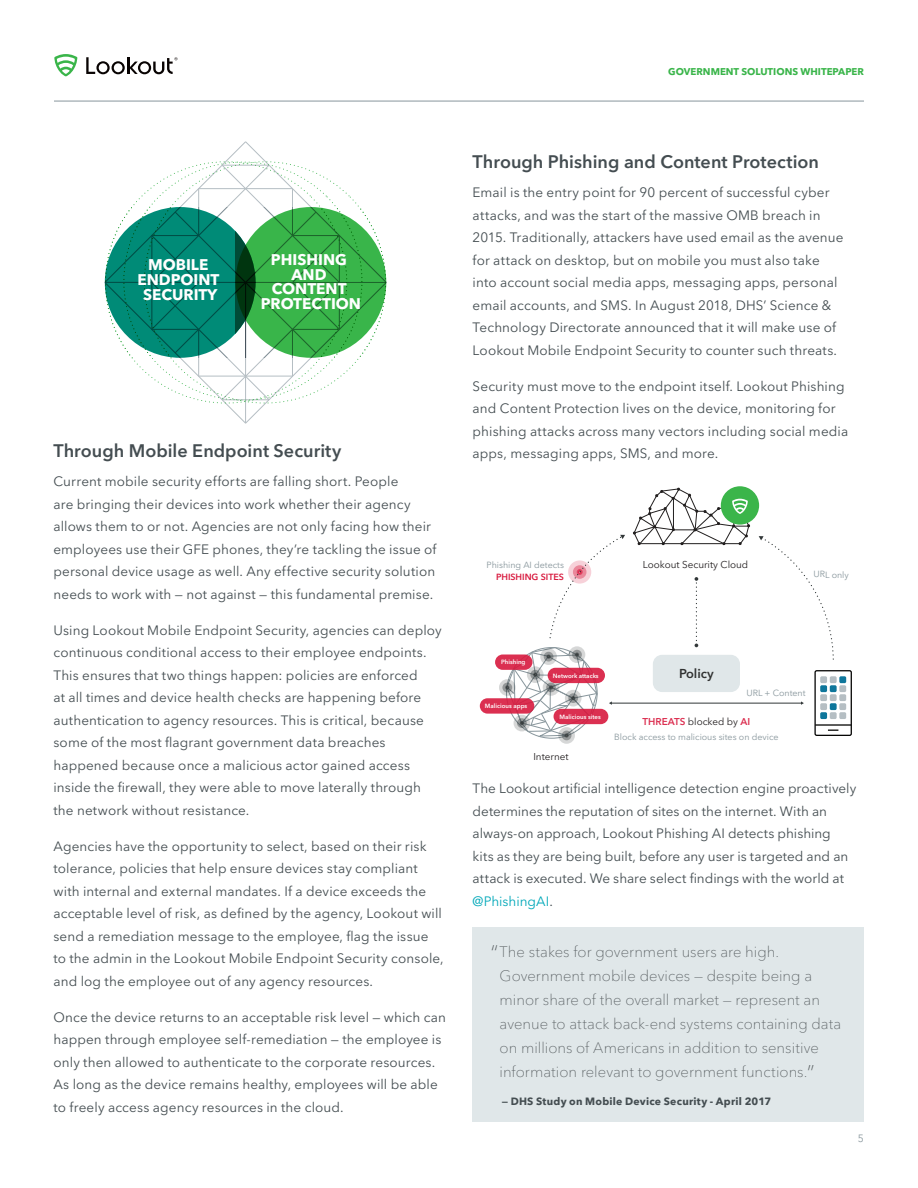
<style>
.page{position:relative;width:918px;height:1188px;background:#fff}
.page>*{position:absolute;margin:0;border:0;box-sizing:border-box;transform-origin:0 0}
.BodyCopy_SubHeader{font:600 18px "Avenir Next LT Pro";color:#444d51}
.t1{font:700 15.3px/14.7px "Avenir Next LT Pro";color:#fff;text-align:center}
.Lookout_Quote{font:100 15px/24px "Avenir Next LT Pro";color:#53595c}
.BodyCopy{font:13.5px/22.5px "Avenir Next LT Pro";letter-spacing:.01em;color:#444d51}
.t2{font:600 12.9px "Avenir Next LT Pro";letter-spacing:-.005em;color:#313232}
.Lookout_Quote_Author{font:700 10.5px "Avenir Next LT Pro";letter-spacing:.025em;color:#444d51}
.t3{font:10.5px "Avenir Next LT Pro";color:#88969c}
.t4{font:9.9px "Avenir Next LT Pro";letter-spacing:-.005em;color:#231f20}
.t5{font:600 9.9px "Avenir Next LT Pro";letter-spacing:-.005em;color:rgb(216 25 62/.9)}
.t6{font:700 9.75px "Avenir Next LT Pro";color:#3ab54a}
.t7{font:8.85px/11.9px "Avenir Next LT Pro";letter-spacing:-.005em;color:#88969c;text-align:right}
.t8{font:600 6.15px "Avenir Next";color:#fff}
.s1{font-weight:600;color:#d8193e}
.s2{font-weight:400;color:#231f20}
.s3{color:#00a8b9}
.s4{font-size:22.5px}
</style>
<div class="page">
<hr style="left:54px;top:101px;width:810px;height:1px;background:#88969c">
<svg style="left:54px;top:54px;width:23px;height:22px"></svg>
<svg style="left:86px;top:57px;width:92px;height:17px"></svg>
<hr style="left:245px;top:282px;width:1px;height:141px;background:#b5bec3">
<svg style="left:105px;top:149px;width:254px;height:267px"></svg>
<div style="left:105px;top:207px;width:151px;height:151px;background:#008b77;border-radius:50%"></div>
<svg style="left:236px;top:207px;width:150px;height:151px;background:#33a844"></svg>
<div style="left:472px;top:927px;width:392px;height:195px;background:#e0e7e9"></div>
<div style="left:721px;top:486px;width:38px;height:39px;background:#3bb54a;border-radius:50%"></div>
<svg style="left:633px;top:487px;width:117px;height:58px"></svg>
<div style="left:814px;top:670px;width:38px;height:66px;border:1px solid #050504;border-radius:2px"></div>
<hr style="left:815px;top:724px;width:36px;height:2px;background:#050504">
<div style="left:820px;top:694px;width:7px;height:7px;background:#b5bec3;border-radius:2px"></div>
<div style="left:830px;top:694px;width:7px;height:7px;background:#b5bec3;border-radius:2px"></div>
<div style="left:839px;top:694px;width:7px;height:7px;background:#b5bec3;border-radius:2px"></div>
<div style="left:820px;top:685px;width:7px;height:7px;background:#0e769b;border-radius:2px"></div>
<div style="left:830px;top:685px;width:7px;height:7px;background:#0e769b;border-radius:2px"></div>
<div style="left:839px;top:685px;width:7px;height:7px;background:#b5bec3;border-radius:2px"></div>
<div style="left:820px;top:676px;width:7px;height:7px;background:#b5bec3;border-radius:2px"></div>
<div style="left:830px;top:676px;width:7px;height:7px;background:#b5bec3;border-radius:2px"></div>
<div style="left:839px;top:676px;width:7px;height:7px;background:#0e769b;border-radius:2px"></div>
<div style="left:820px;top:703px;width:7px;height:7px;background:#b5bec3;border-radius:2px"></div>
<div style="left:830px;top:703px;width:7px;height:7px;background:#0e769b;border-radius:2px"></div>
<div style="left:839px;top:703px;width:7px;height:7px;background:#b5bec3;border-radius:2px"></div>
<div style="left:820px;top:712px;width:7px;height:7px;background:#0e769b;border-radius:2px"></div>
<div style="left:830px;top:712px;width:7px;height:7px;background:#b5bec3;border-radius:2px"></div>
<div style="left:839px;top:712px;width:7px;height:7px;background:#b5bec3;border-radius:2px"></div>
<hr style="left:611px;top:703px;width:190px;height:1px;background:#313738">
<svg style="left:558px;top:727px;width:17px;height:17px"></svg>
<div style="left:562px;top:731px;width:9px;height:9px;background:#949798;border-radius:50%"></div>
<svg style="left:499px;top:679px;width:17px;height:17px"></svg>
<svg style="left:502px;top:683px;width:10px;height:9px"></svg>
<svg style="left:505px;top:647px;width:93px;height:91px"></svg>
<div style="left:495px;top:655px;width:38px;height:15px;background:#db3051;border-radius:8px"></div>
<div style="left:548px;top:668px;width:57px;height:15px;background:#db3051;border-radius:8px"></div>
<div style="left:480px;top:698px;width:54px;height:16px;background:#db3051;border-radius:8px"></div>
<div style="left:554px;top:709px;width:54px;height:15px;background:#db3051;border-radius:8px"></div>
<svg style="left:695px;top:577px;width:3px;height:70px"></svg>
<div style="left:653px;top:655px;width:87px;height:37px;background:#e0e7e9;border-radius:9px"></div>
<svg style="left:759px;top:536px;width:75px;height:124px"></svg>
<svg style="left:549px;top:535px;width:76px;height:104px"></svg>
<p class="t6" style="left:668px;top:65px;width:197px">GOVERNMENT SOLUTIONS WHITEPAPER</p>
<p class="t1" style="left:137px;top:258px;width:84px">MOBILE<br>ENDPOINT<br>SECURITY</p>
<p class="t1" style="left:261px;top:252px;width:102px">PHISHING<br>AND<br>CONTENT<br>PROTECTION</p>
<p class="BodyCopy_SubHeader" style="left:53px;top:440px;width:289px">Through Mobile Endpoint Security</p>
<p class="BodyCopy" style="left:53px;top:470px;width:385px">Current mobile security efforts are falling short. People<br>are bringing their devices into work whether their agency allows them to or not. Agencies are not only facing how their employees use their GFE phones, they’re tackling the issue of personal device usage as well. Any effective security solution needs to work with — not against — this fundamental premise.</p>
<p class="BodyCopy" style="left:53px;top:619px;width:390px">Using Lookout Mobile Endpoint Security, agencies can deploy continuous conditional access to their employee endpoints.<br>This ensures that two things happen: policies are enforced<br>at all times and device health checks are happening before authentication to agency resources. This is critical, because some of the most flagrant government data breaches happened because once a malicious actor gained access inside the firewall, they were able to move laterally through the network without resistance.</p>
<p class="BodyCopy" style="left:53px;top:835px;width:392px">Agencies have the opportunity to select, based on their risk tolerance, policies that help ensure devices stay compliant with internal and external mandates. If a device exceeds the acceptable level of risk, as defined by the agency, Lookout will send a remediation message to the employee, flag the issue to the admin in the Lookout Mobile Endpoint Security console, and log the employee out of any agency resources.</p>
<p class="BodyCopy" style="left:53px;top:1006px;width:394px">Once the device returns to an acceptable risk level — which can happen through employee self-remediation — the employee is only then allowed to authenticate to the corporate resources.<br>As long as the device remains healthy, employees will be able to freely access agency resources in the cloud.</p>
<p class="BodyCopy_SubHeader" style="left:473px;top:151px;width:348px">Through Phishing and Content Protection</p>
<p class="BodyCopy" style="left:473px;top:181px;width:372px">Email is the entry point for 90 percent of successful cyber attacks, and was the start of the massive OMB breach in 2015. Traditionally, attackers have used email as the avenue for attack on desktop, but on mobile you must also take into account social media apps, messaging apps, personal email accounts, and SMS. In August 2018, DHS’ Science &amp; Technology Directorate announced that it will make use of Lookout Mobile Endpoint Security to counter such threats.</p>
<p class="BodyCopy" style="left:473px;top:375px;width:377px">Security must move to the endpoint itself. Lookout Phishing and Content Protection lives on the device, monitoring for phishing attacks across many vectors including social media apps, messaging apps, SMS, and more.</p>
<p class="t7" style="left:487px;top:559px;width:79px">Phishing AI detects<br><span class="s1">PHISHING SITES</span></p>
<p class="t4" style="left:643px;top:558px;width:107px">Lookout Security Cloud</p>
<p class="t7" style="left:813px;top:569px;width:37px">URL only</p>
<p class="t8" style="left:501px;top:657px;width:26px">Phishing</p>
<p class="t8" style="left:485px;top:701px;width:44px">Malicious apps</p>
<p class="t8" style="left:553px;top:670px;width:48px">Network attacks</p>
<p class="t8" style="left:560px;top:711px;width:43px">Malicious sites</p>
<p class="t4" style="left:533px;top:751px;width:37px">Internet</p>
<p class="t2" style="left:679px;top:666px;width:36px">Policy</p>
<p class="t7" style="left:746px;top:687px;width:61px">URL + Content</p>
<p class="t5" style="left:643px;top:716px;width:109px">THREATS <span class="s2">blocked by</span> AI</p>
<p class="t7" style="left:614px;top:731px;width:166px">Block access to malicious sites on device</p>
<p class="BodyCopy" style="left:473px;top:777px;width:385px">The Lookout artificial intelligence detection engine proactively determines the reputation of sites on the internet. With an always-on approach, Lookout Phishing AI detects phishing<br>kits as they are being built, before any user is targeted and an attack is executed. We share select findings with the world at <span class="s3">@PhishingAI</span>.</p>
<p class="Lookout_Quote" style="left:500px;top:939px;width:343px;text-indent:-9px"><span class="s4">“</span>The stakes for government users are high.<br>Government mobile devices — despite being a minor share of the overall market — represent an avenue to attack back-end systems containing data on millions of Americans in addition to sensitive information relevant to government functions.<span class="s4">”</span></p>
<p class="Lookout_Quote_Author" style="left:502px;top:1095px;width:271px">— DHS Study on Mobile Device Security - April 2017</p>
<p class="t3" style="left:858px;top:1132px;width:8px">5</p>
</div>
